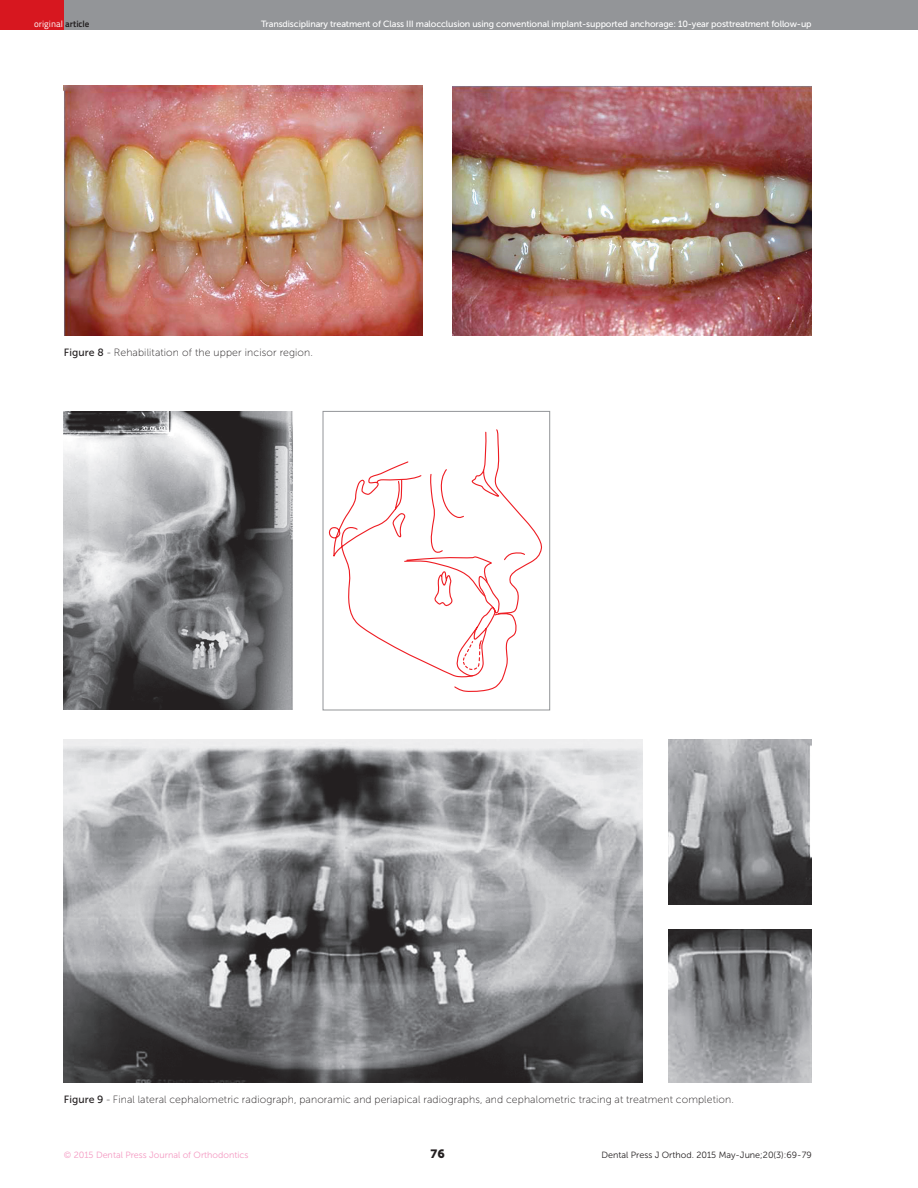
<style>
.page{position:relative;width:918px;height:1188px;background:#fff}
.page>*{position:absolute;margin:0;border:0;box-sizing:border-box;transform-origin:0 0}
.t1{font:12px "Museo Sans 900";color:#231f20}
.t2{font:10.5px "Museo Sans 100";letter-spacing:.01em;color:#231f20}
.t3{font:9px "Museo Sans 500";letter-spacing:-.015em;color:#fff}
.t4{font:9px "Museo Sans 300";color:#231f20}
.t5{font:9px "Museo Sans 300";color:#f499c2}
.t6{font:9px "Titillium Text 22 L";color:#fff}
.s1{font-weight:700;color:#231f20}
.s2{font-family:"Museo Sans 500"}
</style>
<div class="page">
<div style="left:0;top:0;width:918px;height:30px;background:#939598"></div>
<div style="left:0;top:0;width:64px;height:30px;background:#d7171f"></div>
<img style="left:64px;top:85px;width:359px;height:250px">
<img style="left:453px;top:86px;width:359px;height:249px">
<img style="left:64px;top:411px;width:229px;height:299px">
<img style="left:64px;top:740px;width:578px;height:342px">
<img style="left:669px;top:740px;width:143px;height:164px">
<img style="left:669px;top:929px;width:143px;height:153px">
<div style="left:323px;top:411px;width:227px;height:299px;border:1px solid #939598"></div>
<svg style="left:329px;top:429px;width:213px;height:263px"></svg>
<p class="t6" style="left:34px;top:17px;width:57px">original <span class="s1">article</span></p>
<p class="t3" style="left:261px;top:19px;width:552px">Transdisciplinary treatment of Class III malocclusion using conventional implant-supported anchorage: 10-year posttreatment follow-up</p>
<p class="t2" style="left:64px;top:347px;width:251px"><span class="s2">Figure 8</span> - Rehabilitation of the upper incisor region.</p>
<p class="t2" style="left:64px;top:1094px;width:672px"><span class="s2">Figure 9</span> - Final lateral cephalometric radiograph, panoramic and periapical radiographs, and cephalometric tracing at treatment completion.</p>
<p class="t5" style="left:64px;top:1150px;width:186px">© 2015 Dental Press Journal of Orthodontics</p>
<p class="t1" style="left:431px;top:1147px;width:16px">76</p>
<p class="t4" style="left:602px;top:1150px;width:212px">Dental Press J Orthod. 2015 May-June;20(3):69-79</p>
</div>
